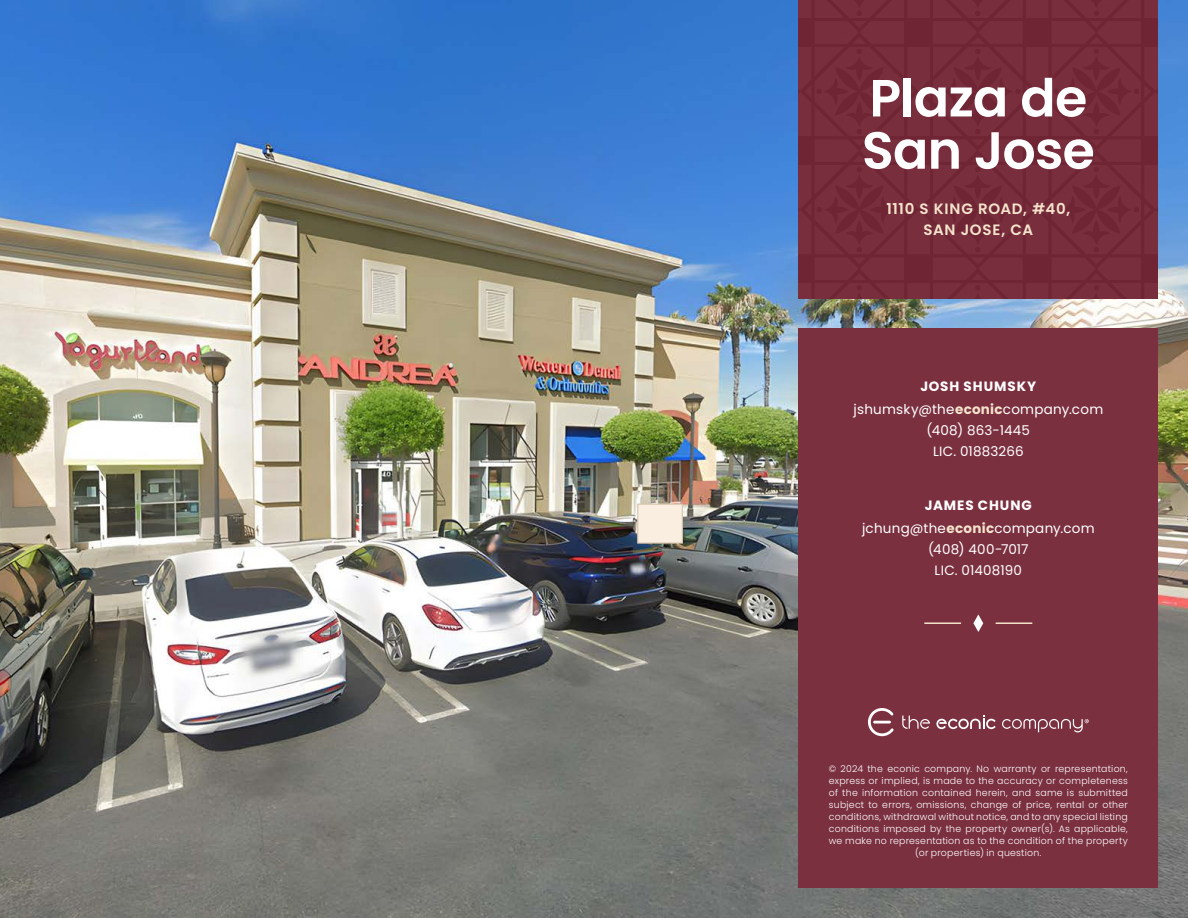
<style>
.page{position:relative;width:1188px;height:918px;background:#fff}
.page>*{position:absolute;margin:0;border:0;box-sizing:border-box;transform-origin:0 0}
.t1{font:600 52.2px/52.2px "Poppins";letter-spacing:-.015em;color:#fff}
.t2{font:600 15px/21px "Poppins";letter-spacing:.045em;color:#f5e3cc;text-align:center}
.t3{font:13.5px/22.5px "Poppins";letter-spacing:.02em;color:#fff;text-align:center}
.t4{font:300 9.3px/12px "Poppins";letter-spacing:.025em;color:#fff;text-align:center}
.s1{font-weight:700}
.s2{font-weight:700;color:#f5e3cc}
</style>
<div class="page">
<img style="left:0;top:0;width:1188px;height:918px">
<div style="left:799px;top:0;width:359px;height:298px;background:#7a303f"></div>
<div style="left:799px;top:328px;width:359px;height:560px;background:#7a303f"></div>
<svg style="left:868px;top:708px;width:26px;height:28px"></svg>
<svg style="left:902px;top:716px;width:28px;height:13px"></svg>
<svg style="left:936px;top:715px;width:60px;height:14px"></svg>
<svg style="left:1002px;top:719px;width:87px;height:13px"></svg>
<div style="left:637px;top:504px;width:46px;height:40px;background:#f9eee0;border:1px solid #d8c4ab"></div>
<hr style="left:924px;top:622px;width:37px;height:2px;background:#f5e3cc">
<hr style="left:996px;top:622px;width:36px;height:2px;background:#f5e3cc">
<svg style="left:973px;top:614px;width:10px;height:18px"></svg>
<p class="t1" style="left:862px;top:72px;width:234px">Plaza de<br>San Jose</p>
<p class="t2" style="left:886px;top:198px;width:185px">1110 S KING ROAD, #40,<br>SAN JOSE, CA</p>
<p class="t3" style="left:853px;top:376px;width:251px"><span class="s1">JOSH SHUMSKY </span>jshumsky@the<span class="s2">econic</span>company.com</p>
<p class="t3" style="left:927px;top:419px;width:105px">(408) 863-1445</p>
<p class="t3" style="left:933px;top:440px;width:92px">LIC. 01883266</p>
<p class="t3" style="left:862px;top:494px;width:234px"><span class="s1">JAMES CHUNG </span>jchung@the<span class="s2">econic</span>company.com</p>
<p class="t3" style="left:928px;top:538px;width:102px;line-height:21px">(408) 400-7017<br>LIC. 01408190</p>
<p class="t4" style="left:829px;top:763px;width:301px">© 2024 the econic company. No warranty or representation, express or implied, is made to the accuracy or completeness of the information contained herein, and same is submitted subject to errors, omissions, change of price, rental or other conditions, withdrawal without notice, and to any special listing conditions imposed by the property owner(s). As applicable, we make no representation as to the condition of the property (or properties) in question.</p>
</div>
